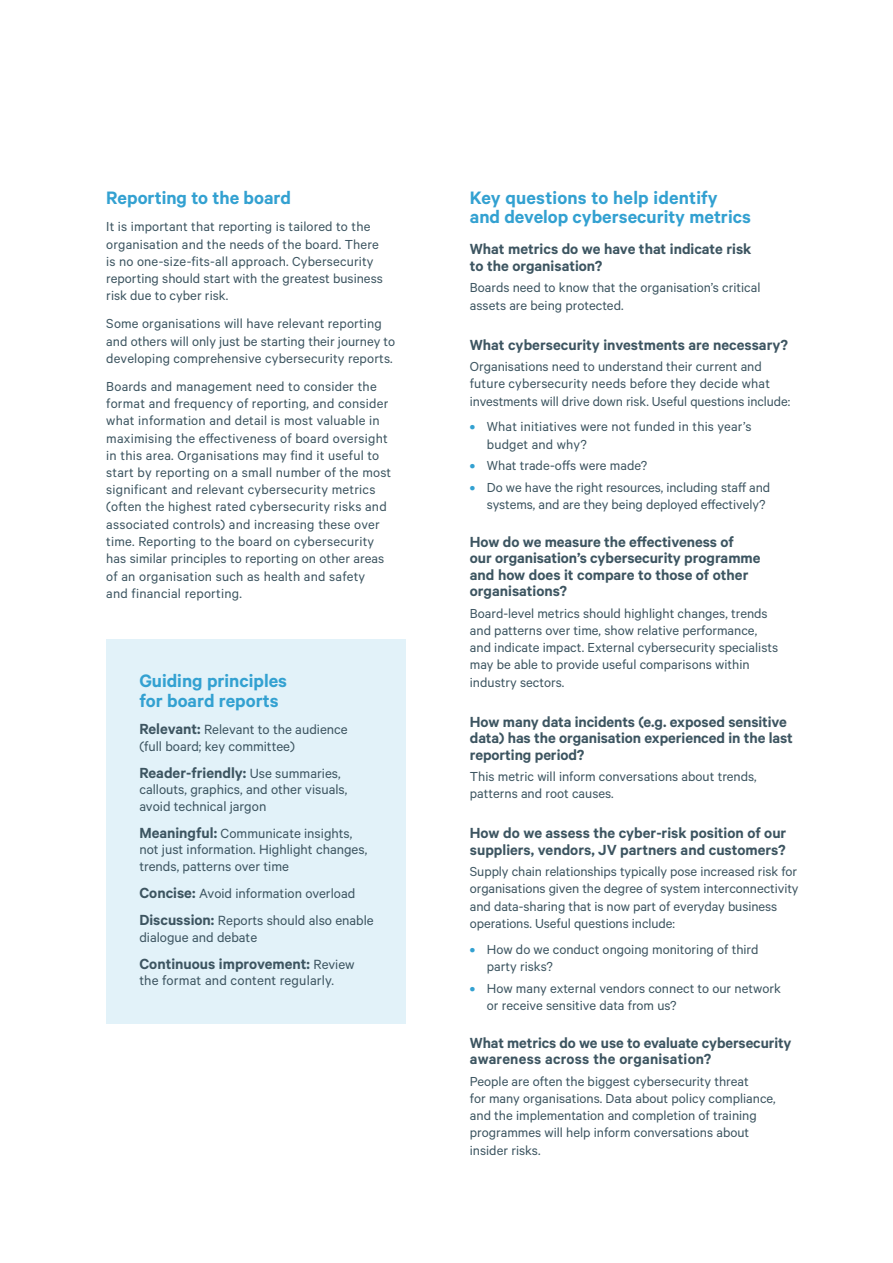
<style>
.page{position:relative;width:893px;height:1263px;background:#fff}
.page>*{position:absolute;margin:0;border:0;box-sizing:border-box;transform-origin:0 0}
.t1{font:600 20.25px/19.5px "Calibre";color:#33a1d1}
.t2{font:600 16.5px/16.5px "Calibre";color:#3d5561}
.t3{font:15px/16.5px "Calibre";color:#3d5561}
.t4{font:14.7px/17.2px "Calibre";color:#3d5561}
.s1{font-weight:600;font-size:16.5px}
.s2{font-weight:400;font-size:15px}
.s3{font-weight:600;color:#33a1d1}
</style>
<div class="page">
<div style="left:106px;top:639px;width:300px;height:385px;background:#e2f2f9"></div>
<h1 class="t1" style="left:106px;top:187px;width:186px">Reporting to the board</h1>
<p class="t4" style="left:106px;top:218px;width:278px">It is important that reporting is tailored to the organisation and the needs of the board. There is no one-size-fits-all approach. Cybersecurity reporting should start with the greatest business risk due to cyber risk.</p>
<p class="t4" style="left:106px;top:315px;width:290px">Some organisations will have relevant reporting and others will only just be starting their journey to developing comprehensive cybersecurity reports.</p>
<p class="t4" style="left:106px;top:377px;width:286px">Boards and management need to consider the format and frequency of reporting, and consider what information and detail is most valuable in maximising the effectiveness of board oversight in this area. Organisations may find it useful to start by reporting on a small number of the most significant and relevant cybersecurity metrics (often the highest rated cybersecurity risks and associated controls) and increasing these over time. Reporting to the board on cybersecurity has similar principles to reporting on other areas of an organisation such as health and safety<br>and financial reporting.</p>
<h1 class="t1" style="left:139px;top:671px;width:149px">Guiding principles for board reports</h1>
<p class="t3" style="left:139px;top:720px;width:210px"><span class="s1">Relevant:</span> Relevant to the audience (full board; key committee)</p>
<p class="t2" style="left:139px;top:764px;width:203px">Reader-friendly: <span class="s2">Use summaries,</span></p>
<p class="t3" style="left:139px;top:781px;width:210px">callouts, graphics, and other visuals, avoid technical jargon</p>
<p class="t3" style="left:139px;top:824px;width:229px"><span class="s1">Meaningful:</span> Communicate insights, not just information. Highlight changes, trends, patterns over time</p>
<p class="t3" style="left:139px;top:879px;width:236px;line-height:27.2px"><span class="s1">Concise:</span> Avoid information overload<br><span class="s1">Discussion:</span> Reports should also enable</p>
<p class="t3" style="left:139px;top:928px;width:119px">dialogue and debate</p>
<p class="t2" style="left:139px;top:955px;width:217px">Continuous improvement: <span class="s2">Review</span></p>
<p class="t3" style="left:139px;top:972px;width:196px">the format and content regularly.</p>
<h1 class="t1" style="left:470px;top:187px;width:283px">Key questions to help identify and develop cybersecurity metrics</h1>
<p class="t2" style="left:470px;top:241px;width:283px">What metrics do we have that indicate risk to the organisation?</p>
<p class="t4" style="left:470px;top:279px;width:292px">Boards need to know that the organisation’s critical assets are being protected.</p>
<p class="t2" style="left:470px;top:336px;width:320px">What cybersecurity investments are necessary?</p>
<p class="t4" style="left:470px;top:357px;width:322px">Organisations need to understand their current and future cybersecurity needs before they decide what investments will drive down risk. Useful questions include:</p>
<p class="t4" style="left:487px;top:418px;width:266px;text-indent:-17px"><span class="s3">•</span> What initiatives were not funded in this year’s budget and why?</p>
<p class="t4" style="left:470px;top:456px;width:179px"><span class="s3">•</span> What trade-offs were made?</p>
<p class="t4" style="left:487px;top:478px;width:285px;text-indent:-17px"><span class="s3">•</span> Do we have the right resources, including staff and systems, and are they being deployed effectively?</p>
<p class="t2" style="left:470px;top:533px;width:292px">How do we measure the effectiveness of<br>our organisation’s cybersecurity programme and how does it compare to those of other organisations?</p>
<p class="t4" style="left:470px;top:604px;width:310px">Board-level metrics should highlight changes, trends and patterns over time, show relative performance, and indicate impact. External cybersecurity specialists may be able to provide useful comparisons within industry sectors.</p>
<p class="t2" style="left:470px;top:713px;width:325px">How many data incidents (e.g. exposed sensitive data) has the organisation experienced in the last reporting period?</p>
<p class="t4" style="left:470px;top:767px;width:288px">This metric will inform conversations about trends, patterns and root causes.</p>
<p class="t2" style="left:470px;top:824px;width:318px">How do we assess the cyber-risk position of our suppliers, vendors, JV partners and customers?</p>
<p class="t4" style="left:470px;top:862px;width:330px">Supply chain relationships typically pose increased risk for organisations given the degree of system interconnectivity and data-sharing that is now part of everyday business operations. Useful questions include:</p>
<p class="t4" style="left:487px;top:940px;width:273px;text-indent:-17px"><span class="s3">•</span> How do we conduct ongoing monitoring of third party risks?</p>
<p class="t4" style="left:487px;top:979px;width:295px;text-indent:-17px"><span class="s3">•</span> How many external vendors connect to our network or receive sensitive data from us?</p>
<p class="t2" style="left:470px;top:1034px;width:323px">What metrics do we use to evaluate cybersecurity awareness across the organisation?</p>
<p class="t4" style="left:470px;top:1072px;width:307px">People are often the biggest cybersecurity threat<br>for many organisations. Data about policy compliance, and the implementation and completion of training programmes will help inform conversations about insider risks.</p>
</div>
